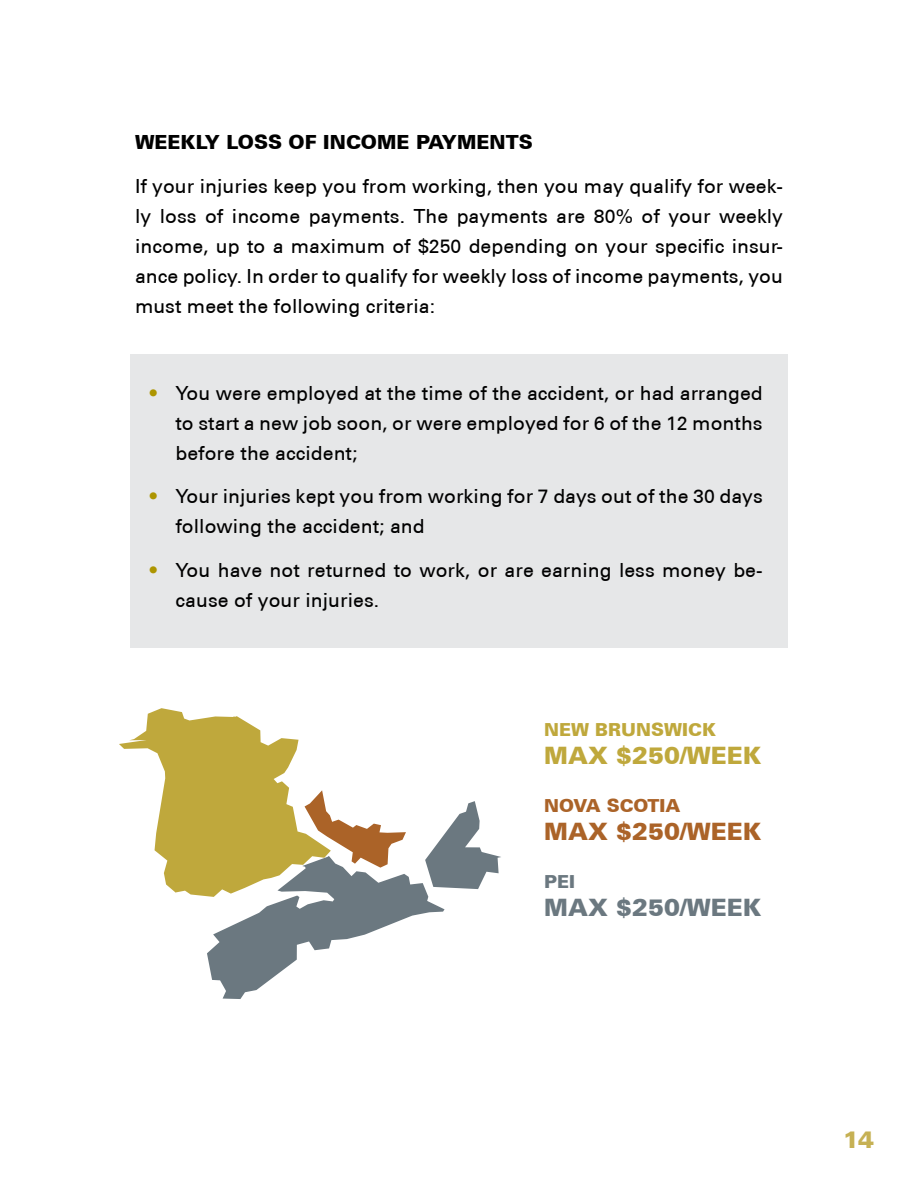
<style>
.page{position:relative;width:918px;height:1188px;background:#fff}
.page>*{position:absolute;margin:0;border:0;box-sizing:border-box;transform-origin:0 0}
.t1{font:900 24px "Univers CE";color:#bfa83c}
.t2{font:900 24px "Univers CE";color:#ab6328}
.t3{font:900 24px "Univers CE";color:#6b7880}
.t4{font:900 24px "Univers CE";color:#c6b154}
.t5{font:500 19.5px/30px "Univers CE";color:#000;text-align:justify}
.t6{font:900 19.5px "Univers CE";color:#000}
.t7{font:900 18px "Univers CE";color:#bfa83c}
.t8{font:900 18px "Univers CE";letter-spacing:-.01em;color:#ab6328}
.t9{font:900 18px "Univers CE";color:#6b7880}
.s1{font-weight:900;color:#ad9500}
</style>
<div class="page">
<div style="left:130px;top:355px;width:658px;height:293px;background:#e6e7e8"></div>
<svg style="left:119px;top:708px;width:382px;height:291px"></svg>
<p class="t6" style="left:135px;top:130px;width:399px">WEEKLY LOSS OF INCOME PAYMENTS</p>
<p class="t5" style="left:135px;top:171px;width:650px">If your injuries keep you from working, then you may qualify for week&shy;ly loss of income payments. The payments are 80% of your weekly income, up to a maximum of $250 depending on your specific insur&shy;ance policy. In order to qualify for weekly loss of income payments, you must meet the following criteria:</p>
<p class="t5" style="left:176px;top:378px;width:589px;text-indent:-27px"><span class="s1">•</span> You were employed at the time of the accident, or had arranged to start a new job soon, or were employed for 6 of the 12 months before the accident;</p>
<p class="t5" style="left:176px;top:482px;width:589px;text-indent:-27px"><span class="s1">•</span> Your injuries kept you from working for 7 days out of the 30 days following the accident; and</p>
<p class="t5" style="left:176px;top:555px;width:589px;text-indent:-27px"><span class="s1">•</span> You have not returned to work, or are earning less money be&shy;cause of your injuries.</p>
<p class="t7" style="left:544px;top:719px;width:173px">NEW BRUNSWICK</p>
<p class="t1" style="left:544px;top:741px;width:219px">MAX $250/WEEK</p>
<p class="t8" style="left:544px;top:795px;width:138px">NOVA SCOTIA</p>
<p class="t2" style="left:544px;top:817px;width:219px">MAX $250/WEEK</p>
<p class="t9" style="left:544px;top:871px;width:32px">PEI</p>
<p class="t3" style="left:544px;top:893px;width:219px">MAX $250/WEEK</p>
<p class="t4" style="left:843px;top:1125px;width:32px">14</p>
</div>
